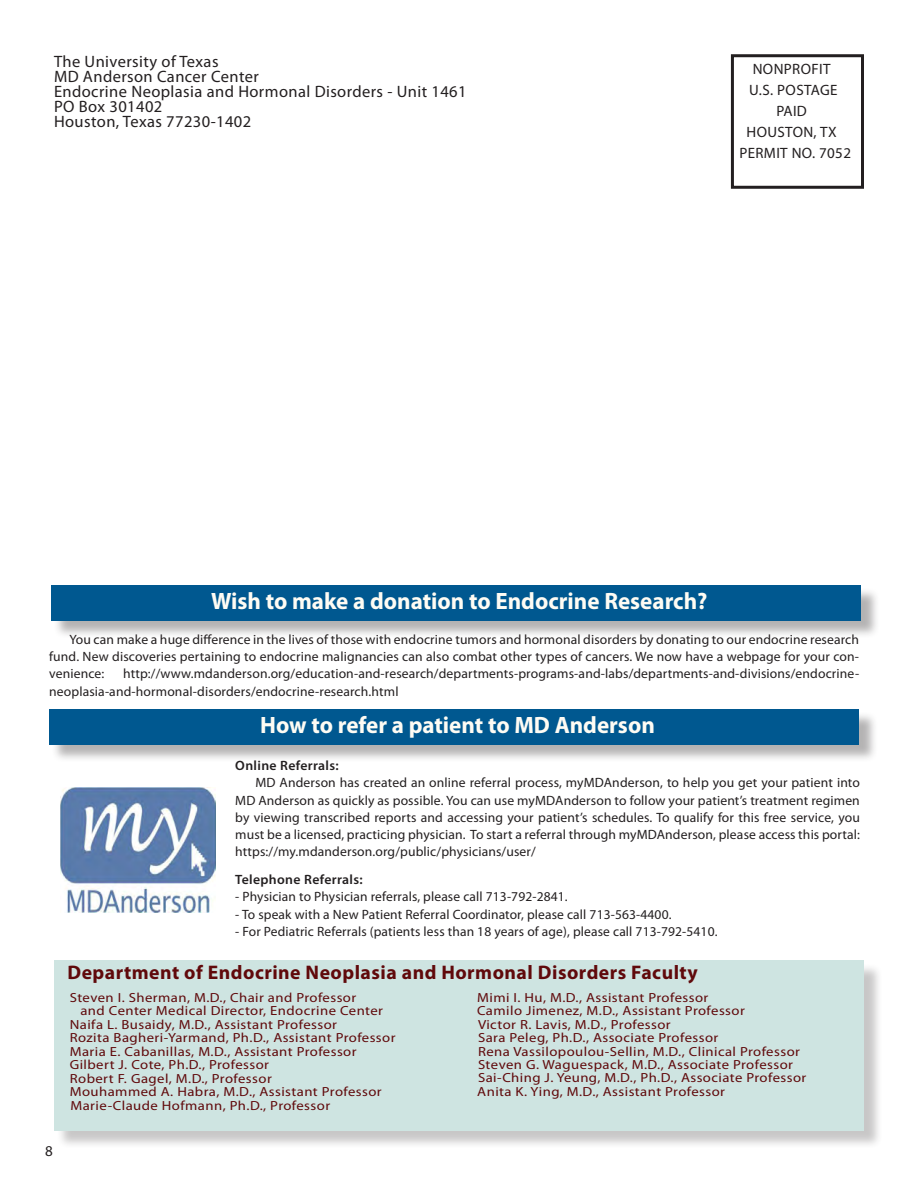
<style>
.page{position:relative;width:918px;height:1188px;background:#fff}
.page>*{position:absolute;margin:0;border:0;box-sizing:border-box;transform-origin:0 0}
.Myriad_Pro_10_13{font:700 23.7px "Myriad Pro";color:#fefcf4}
.Myriad_Pro_10_13-2{font:700 19.65px "Myriad Pro";letter-spacing:.025em;color:#60090b}
.Myriad_Pro_10_13-3{font:16.5px "Myriad Pro";letter-spacing:.025em;color:#231f20}
.Myriad_Pro_10_13-4{font:15px "Myriad Pro";letter-spacing:.025em;color:#231f20}
.Myriad_Pro_10_13-5{font:13.5px/17.2px "Myriad Pro";letter-spacing:.01em;color:#231f20;text-align:justify}
.Myriad_Pro_10_13-6{font:600 13.5px "Myriad Pro";letter-spacing:.025em;color:#231f20}
.Myriad_Pro_10_13-7{font:13.2px "Myriad Pro";letter-spacing:.03em;color:#60090b;scale:1.11 1}
</style>
<div class="page">
<div style="left:731px;top:54px;width:133px;height:135px;border:3px solid #231f20"></div>
<div style="left:56px;top:963px;width:827px;height:186px;background:#231f20;opacity:.25"></div>
<div style="left:54px;top:960px;width:810px;height:171px;background:#cee4e1"></div>
<div style="left:51px;top:711px;width:827px;height:52px;background:#231f20;opacity:.34"></div>
<div style="left:49px;top:709px;width:810px;height:35px;background:#005890"></div>
<img style="left:61px;top:787px;width:154px;height:125px">
<div style="left:53px;top:587px;width:827px;height:52px;background:#231f20;opacity:.34"></div>
<div style="left:51px;top:585px;width:810px;height:35px;background:#005890"></div>
<p class="Myriad_Pro_10_13-3" style="left:54px;top:51px;width:166px">The University of Texas</p>
<p class="Myriad_Pro_10_13-3" style="left:54px;top:66px;width:206px">MD Anderson Cancer Center</p>
<p class="Myriad_Pro_10_13-3" style="left:54px;top:81px;width:414px">Endocrine Neoplasia and Hormonal Disorders - Unit 1461</p>
<p class="Myriad_Pro_10_13-3" style="left:54px;top:96px;width:110px">PO Box 301402</p>
<p class="Myriad_Pro_10_13-3" style="left:54px;top:111px;width:199px">Houston, Texas 77230-1402</p>
<p class="Myriad_Pro_10_13-4" style="left:753px;top:60px;width:79px">NONPROFIT</p>
<p class="Myriad_Pro_10_13-4" style="left:749px;top:81px;width:90px">U.S. POSTAGE</p>
<p class="Myriad_Pro_10_13-4" style="left:776px;top:102px;width:32px">PAID</p>
<p class="Myriad_Pro_10_13-4" style="left:747px;top:123px;width:92px">HOUSTON, TX</p>
<p class="Myriad_Pro_10_13-4" style="left:739px;top:144px;width:113px">PERMIT NO. 7052</p>
<p class="Myriad_Pro_10_13" style="left:211px;top:585px;width:498px">Wish to make a donation to Endocrine Research?</p>
<p class="Myriad_Pro_10_13-5" style="left:49px;top:630px;width:812px;text-indent:20px">You can make a huge difference in the lives of those with endocrine tumors and hormonal disorders by donating to our endocrine research fund. New discoveries pertaining to endocrine malignancies can also combat other types of cancers. We now have a webpage for your con&shy;venience:</p>
<p class="Myriad_Pro_10_13-5" style="left:49px;top:665px;width:812px;text-indent:74px">http://www.mdanderson.org/education-and-research/departments-programs-and-labs/departments-and-divisions/endocrine&shy;neoplasia-and-hormonal-disorders/endocrine-research.html</p>
<p class="Myriad_Pro_10_13" style="left:260px;top:709px;width:396px">How to refer a patient to MD Anderson</p>
<p class="Myriad_Pro_10_13-6" style="left:235px;top:757px;width:105px">Online Referrals:</p>
<p class="Myriad_Pro_10_13-5" style="left:235px;top:774px;width:626px;text-indent:20px">MD Anderson has created an online referral process, myMDAnderson, to help you get your patient into MD Anderson as quickly as possible. You can use myMDAnderson to follow your patient’s treatment regimen by viewing transcribed reports and accessing your patient’s schedules. To qualify for this free service, you must be a licensed, practicing physician. To start a referral through myMDAnderson, please access this portal:</p>
<p class="Myriad_Pro_10_13-5" style="left:235px;top:843px;width:302px">https://my.mdanderson.org/public/physicians/user/</p>
<p class="Myriad_Pro_10_13-6" style="left:235px;top:871px;width:129px">Telephone Referrals:</p>
<p class="Myriad_Pro_10_13-5" style="left:235px;top:888px;width:334px">- Physician to Physician referrals, please call 713-792-2841.</p>
<p class="Myriad_Pro_10_13-5" style="left:235px;top:905px;width:438px">- To speak with a New Patient Referral Coordinator, please call 713-563-4400.</p>
<p class="Myriad_Pro_10_13-5" style="left:235px;top:923px;width:484px">- For Pediatric Referrals (patients less than 18 years of age), please call 713-792-5410.</p>
<p class="Myriad_Pro_10_13-4" style="left:45px;top:1142px;width:9px">8</p>
<p class="Myriad_Pro_10_13-2" style="left:68px;top:960px;width:632px">Department of Endocrine Neoplasia and Hormonal Disorders Faculty</p>
<p class="Myriad_Pro_10_13-7" style="left:70px;top:989px;width:260px">Steven I. Sherman, M.D., Chair and Professor</p>
<p class="Myriad_Pro_10_13-7" style="left:80px;top:1002px;width:274px">and Center Medical Director, Endocrine Center</p>
<p class="Myriad_Pro_10_13-7" style="left:70px;top:1016px;width:242px">Naifa L. Busaidy, M.D., Assistant Professor</p>
<p class="Myriad_Pro_10_13-7" style="left:70px;top:1029px;width:295px">Rozita Bagheri-Yarmand, Ph.D., Assistant Professor</p>
<p class="Myriad_Pro_10_13-7" style="left:70px;top:1043px;width:260px">Maria E. Cabanillas, M.D., Assistant Professor</p>
<p class="Myriad_Pro_10_13-7" style="left:70px;top:1056px;width:181px">Gilbert J. Cote, Ph.D., Professor</p>
<p class="Myriad_Pro_10_13-7" style="left:70px;top:1070px;width:184px">Robert F. Gagel, M.D., Professor</p>
<p class="Myriad_Pro_10_13-7" style="left:70px;top:1083px;width:283px">Mouhammed A. Habra, M.D., Assistant Professor</p>
<p class="Myriad_Pro_10_13-7" style="left:70px;top:1097px;width:236px">Marie-Claude Hofmann, Ph.D., Professor</p>
<p class="Myriad_Pro_10_13-7" style="left:477px;top:989px;width:210px">Mimi I. Hu, M.D., Assistant Professor</p>
<p class="Myriad_Pro_10_13-7" style="left:477px;top:1002px;width:243px">Camilo Jimenez, M.D., Assistant Professor</p>
<p class="Myriad_Pro_10_13-7" style="left:478px;top:1016px;width:175px">Victor R. Lavis, M.D., Professor</p>
<p class="Myriad_Pro_10_13-7" style="left:478px;top:1029px;width:218px">Sara Peleg, Ph.D., Associate Professor</p>
<p class="Myriad_Pro_10_13-7" style="left:478px;top:1043px;width:292px">Rena Vassilopoulou-Sellin, M.D., Clinical Professor</p>
<p class="Myriad_Pro_10_13-7" style="left:478px;top:1056px;width:285px">Steven G. Waguespack, M.D., Associate Professor</p>
<p class="Myriad_Pro_10_13-7" style="left:478px;top:1070px;width:297px">Sai-Ching J. Yeung, M.D., Ph.D., Associate Professor</p>
<p class="Myriad_Pro_10_13-7" style="left:477px;top:1083px;width:225px">Anita K. Ying, M.D., Assistant Professor</p>
</div>
